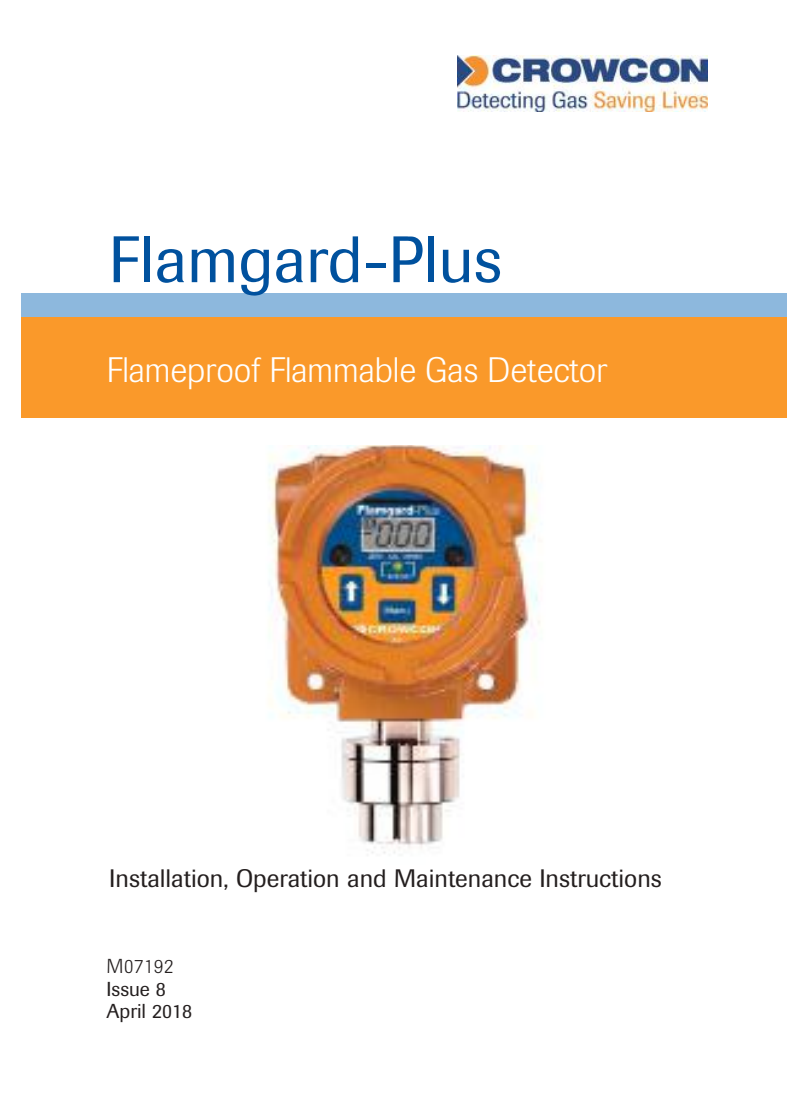
<style>
.page{position:relative;width:787px;height:1095px;background:#fff}
.page>*{position:absolute;margin:0;border:0;box-sizing:border-box;transform-origin:0 0}
.t1{font:64.75px "Imago";color:#00519e}
.t2{font:300 35px "Imago";color:#fff}
.t3{font:25px "Imago";color:#241f1f}
.t4{font:20px/22.5px "Imago";color:#241f1f}
.t5{font:300 20px "Imago";color:#241f1f}
</style>
<div class="page">
<img style="left:269px;top:446px;width:271px;height:408px">
<img style="left:457px;top:56px;width:250px;height:56px">
<div style="left:21px;top:317px;width:766px;height:100px;background:#fa992a"></div>
<div style="left:21px;top:294px;width:766px;height:23px;background:#8db8dd"></div>
<h1 class="t1" style="left:109px;top:222px;width:395px">Flamgard-Plus</h1>
<h2 class="t2" style="left:106px;top:350px;width:502px">Flameproof Flammable Gas Detector</h2>
<p class="t3" style="left:109px;top:864px;width:554px">Installation, Operation and Maintenance Instructions</p>
<p class="t5" style="left:107px;top:955px;width:69px">M07192</p>
<p class="t4" style="left:107px;top:977px;width:87px">Issue 8<br>April 2018</p>
</div>
